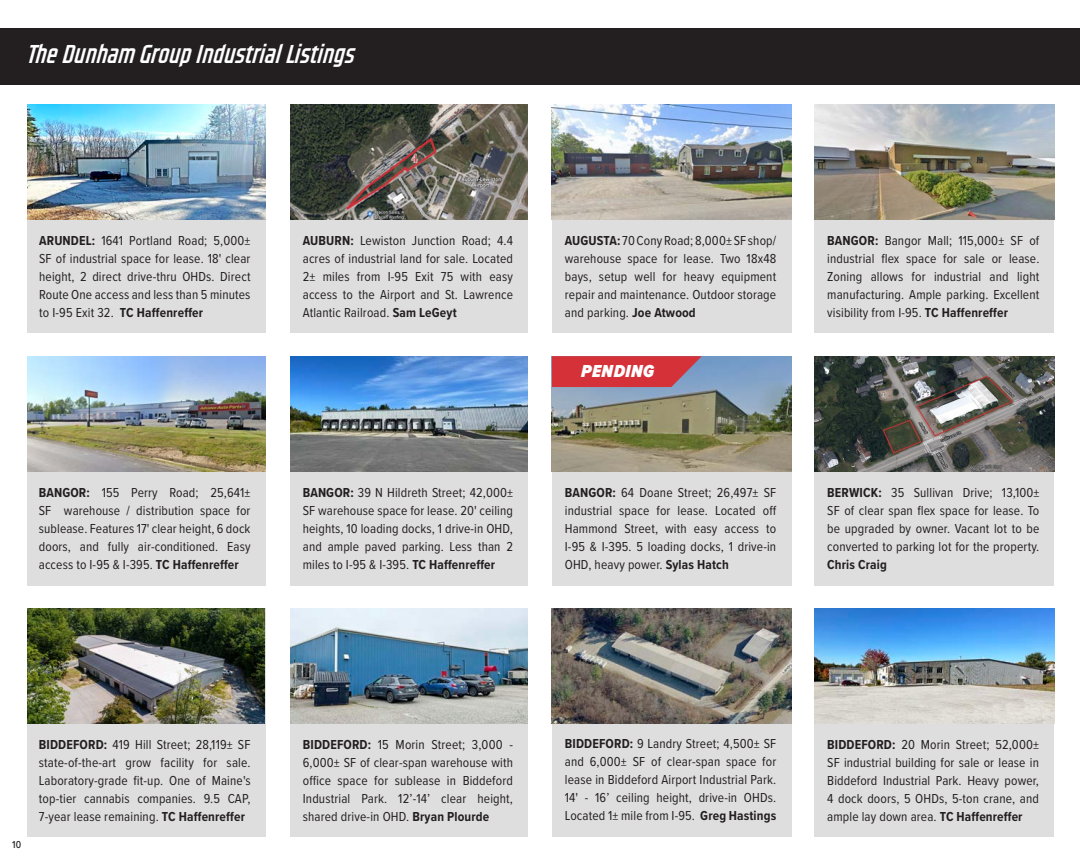
<style>
.page{position:relative;width:1080px;height:864px;background:#fff}
.page>*{position:absolute;margin:0;border:0;box-sizing:border-box;transform-origin:0 0}
.t1{font:italic 700 24px "CC Space Race";letter-spacing:-.005em;color:#fff}
.t2{font:italic 900 18px "Proxima Nova Cond";letter-spacing:.03em;color:#fff}
.t3{font:13.5px/18px "Proxima Nova Cond";letter-spacing:.01em;color:#231f20;text-align:justify}
.Subhead{font:500 10.5px "Proxima Nova Cond";color:#231f20}
.s1{font-weight:700}
</style>
<div class="page">
<div style="left:290px;top:356px;width:238px;height:230px;background:#dfdedf"></div>
<div style="left:290px;top:608px;width:238px;height:229px;background:#dfdedf"></div>
<div style="left:290px;top:104px;width:238px;height:229px;background:#dfdedf"></div>
<div style="left:552px;top:104px;width:239px;height:229px;background:#dfdedf"></div>
<div style="left:815px;top:104px;width:239px;height:229px;background:#dfdedf"></div>
<div style="left:27px;top:356px;width:238px;height:230px;background:#dfdedf"></div>
<div style="left:552px;top:608px;width:239px;height:229px;background:#dfdedf"></div>
<div style="left:815px;top:608px;width:239px;height:229px;background:#dfdedf"></div>
<img style="left:552px;top:104px;width:239px;height:116px">
<img style="left:815px;top:104px;width:239px;height:116px">
<img style="left:290px;top:104px;width:238px;height:116px">
<img style="left:27px;top:356px;width:238px;height:116px">
<div style="left:552px;top:357px;width:239px;height:229px;background:#dfdedf"></div>
<div style="left:815px;top:356px;width:239px;height:230px;background:#dfdedf"></div>
<div style="left:27px;top:608px;width:238px;height:229px;background:#dfdedf"></div>
<img style="left:815px;top:356px;width:239px;height:116px">
<img style="left:27px;top:608px;width:238px;height:116px">
<img style="left:290px;top:608px;width:238px;height:115px">
<img style="left:552px;top:608px;width:239px;height:115px">
<div style="left:0;top:28px;width:1080px;height:56px;background:#231f20"></div>
<div style="left:27px;top:104px;width:238px;height:229px;background:#dfdedf"></div>
<img style="left:27px;top:104px;width:238px;height:116px">
<img style="left:290px;top:356px;width:238px;height:116px">
<img style="left:815px;top:608px;width:239px;height:116px">
<img style="left:552px;top:357px;width:239px;height:115px">
<svg style="left:552px;top:356px;width:150px;height:31px;background:#ca3d47"></svg>
<p class="t1" style="left:27px;top:36px;width:329px">The Dunham Group Industrial Listings</p>
<p class="t3" style="left:39px;top:231px;width:213px"><span class="s1">ARUNDEL:</span> 1641 Portland Road; 5,000± SF of industrial space for lease. 18' clear height, 2 direct drive-thru OHDs. Direct Route One access and less than 5 minutes to I-95 Exit 32. <span class="s1">TC Haffenreffer</span></p>
<p class="t3" style="left:39px;top:483px;width:213px"><span class="s1">BANGOR:</span> 155 Perry Road; 25,641± SF warehouse / distribution space for sublease. Features 17' clear height, 6 dock doors, and fully air-conditioned. Easy access to I-95 &amp; I-395. <span class="s1">TC Haffenreffer</span></p>
<p class="t3" style="left:303px;top:231px;width:212px"><span class="s1">AUBURN:</span> Lewiston Junction Road; 4.4 acres of industrial land for sale. Located 2± miles from I-95 Exit 75 with easy access to the Airport and St. Lawrence Atlantic Railroad. <span class="s1">Sam LeGeyt</span></p>
<p class="t3" style="left:303px;top:483px;width:212px"><span class="s1">BANGOR:</span> 39 N Hildreth Street; 42,000± SF warehouse space for lease. 20' ceiling heights, 10 loading docks, 1 drive-in OHD, and ample paved parking. Less than 2 miles to I-95 &amp; I-395. <span class="s1">TC Haffenreffer</span></p>
<p class="t3" style="left:565px;top:231px;width:213px"><span class="s1">AUGUSTA:</span> 70 Cony Road; 8,000± SF shop/ warehouse space for lease. Two 18x48 bays, setup well for heavy equipment repair and maintenance. Outdoor storage and parking. <span class="s1">Joe Atwood</span></p>
<p class="t2" style="left:581px;top:358px;width:75px">PENDING</p>
<p class="t3" style="left:565px;top:483px;width:213px"><span class="s1">BANGOR:</span> 64 Doane Street; 26,497± SF industrial space for lease. Located off Hammond Street, with easy access to I-95 &amp; I-395. 5 loading docks, 1 drive-in OHD, heavy power. <span class="s1">Sylas Hatch</span></p>
<p class="t3" style="left:827px;top:231px;width:214px"><span class="s1">BANGOR:</span> Bangor Mall; 115,000± SF of industrial flex space for sale or lease.<br>Zoning allows for industrial and light manufacturing. Ample parking. Excellent visibility from I-95. <span class="s1">TC Haffenreffer</span></p>
<p class="t3" style="left:827px;top:483px;width:214px"><span class="s1">BERWICK:</span> 35 Sullivan Drive; 13,100± SF of clear span flex space for lease. To be upgraded by owner. Vacant lot to be converted to parking lot for the property.<br><span class="s1">Chris Craig</span></p>
<p class="Subhead" style="left:12px;top:837px;width:11px">10</p>
<p class="t3" style="left:39px;top:735px;width:213px"><span class="s1">BIDDEFORD:</span> 419 Hill Street; 28,119± SF state-of-the-art grow facility for sale.<br>Laboratory-grade fit-up. One of Maine's top-tier cannabis companies. 9.5 CAP, 7-year lease remaining. <span class="s1">TC Haffenreffer</span></p>
<p class="t3" style="left:303px;top:735px;width:212px"><span class="s1">BIDDEFORD:</span> 15 Morin Street; 3,000 - 6,000± SF of clear-span warehouse with office space for sublease in Biddeford Industrial Park. 12’-14’ clear height, shared drive-in OHD. <span class="s1">Bryan Plourde</span></p>
<p class="t3" style="left:565px;top:734px;width:213px"><span class="s1">BIDDEFORD:</span> 9 Landry Street; 4,500± SF and 6,000± SF of clear-span space for lease in Biddeford Airport Industrial Park.<br>14' - 16’ ceiling height, drive-in OHDs.<br>Located 1± mile from I-95. <span class="s1">Greg Hastings</span></p>
<p class="t3" style="left:827px;top:735px;width:213px"><span class="s1">BIDDEFORD:</span> 20 Morin Street; 52,000± SF industrial building for sale or lease in Biddeford Industrial Park. Heavy power, 4 dock doors, 5 OHDs, 5-ton crane, and ample lay down area. <span class="s1">TC Haffenreffer</span></p>
</div>
